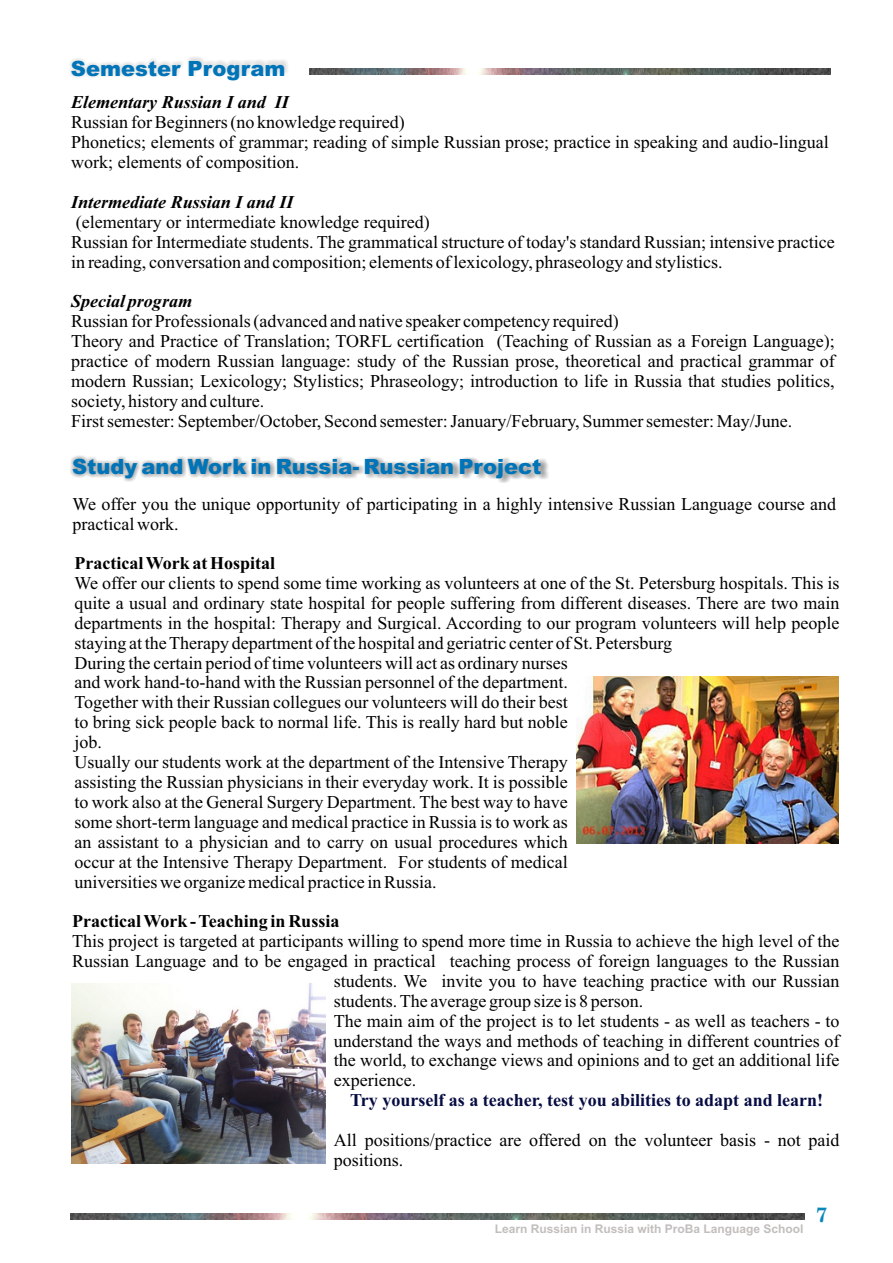
<style>
.page{position:relative;width:893px;height:1263px;background:#fff}
.page>*{position:absolute;margin:0;border:0;box-sizing:border-box;transform-origin:0 0}
.t1{font:900 21px "Arial";color:#0074b8}
.t2{font:700 21px "Century Schoolbook";color:#0986b9}
.t3{font:18px/20px "Times New Roman";color:#000}
.t4{font:italic 700 18px "Times New Roman";color:#000}
.t5{font:700 18px "Times New Roman";color:#060c42}
.t6{font:700 18px "Times New Roman";color:#000}
.t7{font:700 12px "Arial";color:#c2bebc}
</style>
<div class="page">
<img style="left:70px;top:1213px;width:734px;height:6px">
<svg style="left:70px;top:57px;width:218px;height:22px"></svg>
<img style="left:310px;top:68px;width:520px;height:6px">
<svg style="left:70px;top:455px;width:479px;height:28px"></svg>
<img style="left:576px;top:677px;width:262px;height:166px">
<img style="left:71px;top:984px;width:254px;height:180px">
<p class="t1" style="left:71px;top:61px;width:216px">Semester Program</p>
<p class="t4" style="left:71px;top:96px;width:219px">Elementary Russian I and II</p>
<p class="t3" style="left:71px;top:114px;width:759px">Russian for Beginners (no knowledge required)<br>Phonetics; elements of grammar; reading of simple Russian prose; practice in speaking and audio-lingual work; elements of composition.</p>
<p class="t4" style="left:71px;top:196px;width:224px">Intermediate Russian I and II</p>
<p class="t3" style="left:71px;top:213px;width:765px">(elementary or intermediate knowledge required)<br>Russian for Intermediate students. The grammatical structure of today's standard Russian; intensive practice in reading, conversation and composition; elements of lexicology, phraseology and stylistics.</p>
<p class="t4" style="left:71px;top:295px;width:122px">Special program</p>
<p class="t3" style="left:71px;top:313px;width:765px">Russian for Professionals (advanced and native speaker competency required)<br>Theory and Practice of Translation; TORFL certification (Teaching of Russian as a Foreign Language); practice of modern Russian language: study of the Russian prose, theoretical and practical grammar of modern Russian; Lexicology; Stylistics; Phraseology; introduction to life in Russia that studies politics, society, history and culture.<br>First semester: September/October, Second semester: January/February, Summer semester: May/June.</p>
<p class="t1" style="left:72px;top:459px;width:471px">Study and Work in Russia- Russian Project</p>
<p class="t3" style="left:72px;top:496px;width:765px">We offer you the unique opportunity of participating in a highly intensive Russian Language course and practical work.</p>
<p class="t6" style="left:75px;top:557px;width:202px">Practical Work at Hospital</p>
<p class="t3" style="left:75px;top:574px;width:766px">We offer our clients to spend some time working as volunteers at one of the St. Petersburg hospitals. This is quite a usual and ordinary state hospital for people suffering from different diseases. There are two main departments in the hospital: Therapy and Surgical. According to our program volunteers will help people staying at the Therapy department of the hospital and geriatric center of St. Petersburg<br>During the certain period of time volunteers will act as ordinary nurses<br>and work hand-to-hand with the Russian personnel of the department.<br>Together with their Russian collegues our volunteers will do their best<br>to bring sick people back to normal life. This is really hard but noble<br>job.<br>Usually our students work at the department of the Intensive Therapy<br>assisting the Russian physicians in their everyday work. It is possible<br>to work also at the General Surgery Department. The best way to have<br>some short-term language and medical practice in Russia is to work as<br>an assistant to a physician and to carry on usual procedures which<br>occur at the Intensive Therapy Department. For students of medical<br>universities we organize medical practice in Russia.</p>
<p class="t6" style="left:72px;top:915px;width:269px">Practical Work - Teaching in Russia</p>
<p class="t3" style="left:72px;top:932px;width:769px">This project is targeted at participants willing to spend more time in Russia to achieve the high level of the</p>
<p class="t3" style="left:72px;top:952px;width:769px">Russian Language and to be engaged in practical teaching process of foreign languages to the Russian</p>
<p class="t3" style="left:334px;top:972px;width:507px">students. We invite you to have teaching practice with our Russian</p>
<p class="t3" style="left:334px;top:992px;width:311px">students. The average group size is 8 person.</p>
<p class="t3" style="left:334px;top:1012px;width:507px">The main aim of the project is to let students - as well as teachers - to</p>
<p class="t3" style="left:334px;top:1032px;width:507px">understand the ways and methods of teaching in different countries of</p>
<p class="t3" style="left:334px;top:1052px;width:507px">the world, to exchange views and opinions and to get an additional life</p>
<p class="t3" style="left:334px;top:1072px;width:84px">experience.</p>
<p class="t5" style="left:350px;top:1094px;width:474px">Try yourself as a teacher, test you abilities to adapt and learn!</p>
<p class="t3" style="left:334px;top:1132px;width:507px">All positions/practice are offered on the volunteer basis - not paid positions.</p>
<p class="t7" style="left:495px;top:1224px;width:310px">Learn Russian in Russia with ProBa Language School</p>
<p class="t2" style="left:815px;top:1207px;width:14px">7</p>
</div>
